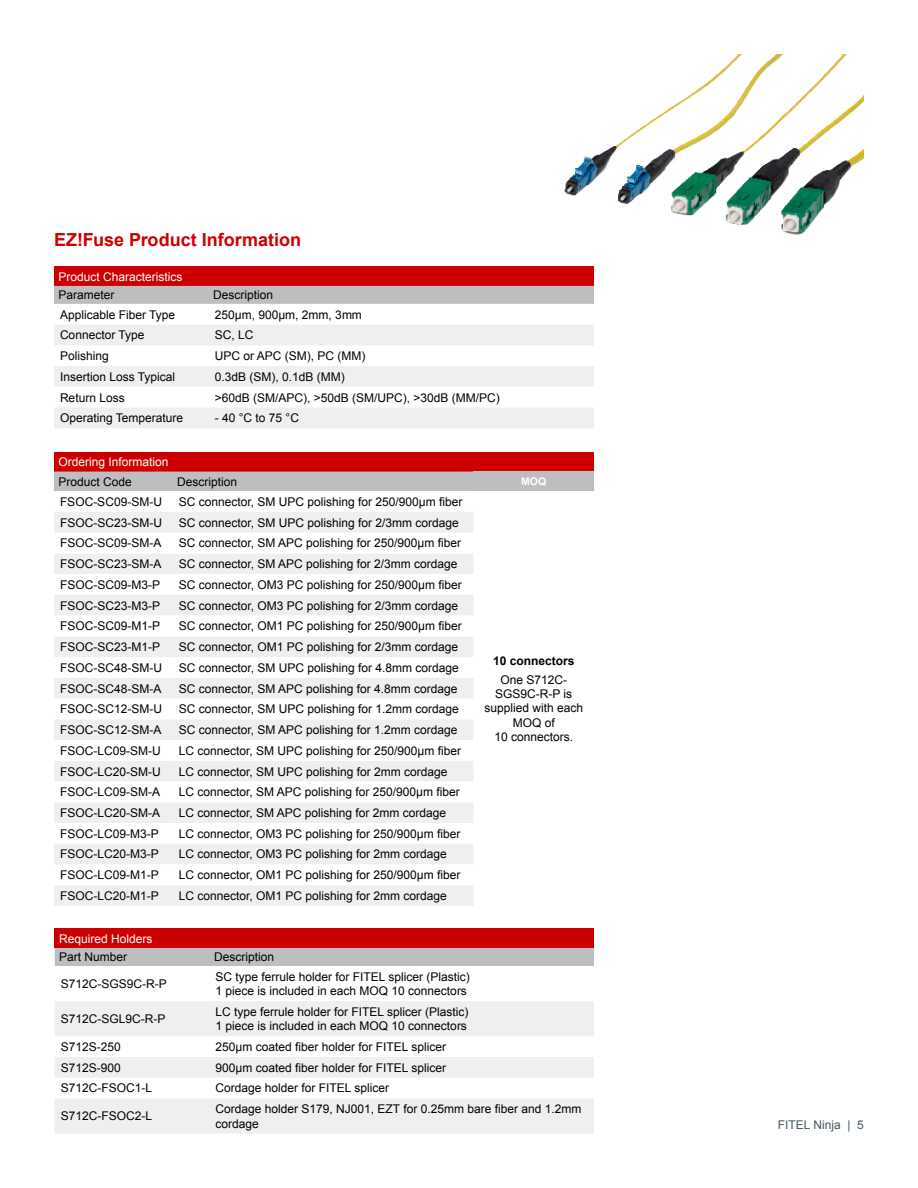
<style>
.page{position:relative;width:918px;height:1188px;background:#fff}
.page>*{position:absolute;margin:0;border:0;box-sizing:border-box;transform-origin:0 0}
.t1{font:700 18px "Arial";color:#c00}
.t2{font:12px/14.4px "Arial";color:#000}
.t3{font:12px "Arial";color:#fff}
.t4{font:12px "Arial";color:#455560}
.t5{font:700 12px "Arial";color:#000}
.t6{font:700 10.5px "Arial";color:#fff}
</style>
<div class="page">
<img style="left:564px;top:54px;width:300px;height:181px">
<div style="left:54px;top:266px;width:540px;height:20px;background:#c00"></div>
<div style="left:54px;top:286px;width:540px;height:18px;background:#bcbec0"></div>
<svg style="left:54px;top:325px;width:540px;height:103px;fill:#efeff0"></svg>
<div style="left:55px;top:929px;width:539px;height:19px;background:#c00"></div>
<div style="left:55px;top:948px;width:539px;height:18px;background:#bcbec0"></div>
<svg style="left:55px;top:1001px;width:539px;height:133px;fill:#efeff0"></svg>
<hr style="left:54px;top:1078px;width:2px;height:20px;background:#fff">
<svg style="left:209px;top:1078px;width:1px;height:20px"></svg>
<hr style="left:593px;top:1078px;width:2px;height:20px;background:#fff">
<div style="left:54px;top:452px;width:419px;height:20px;background:#c00"></div>
<div style="left:473px;top:452px;width:121px;height:20px;background:#c00"></div>
<div style="left:54px;top:472px;width:419px;height:19px;background:#bcbec0"></div>
<div style="left:473px;top:472px;width:121px;height:19px;background:#bdbebf"></div>
<div style="left:54px;top:512px;width:419px;height:394px;background:#efeff0"></div>
<svg style="left:54px;top:533px;width:419px;height:103px"></svg>
<svg style="left:54px;top:657px;width:419px;height:228px"></svg>
<h1 class="t1" style="left:54px;top:228px;width:249px">EZ!Fuse Product Information</h1>
<p class="t3" style="left:58px;top:268px;width:126px">Product Characteristics</p>
<p class="t2" style="left:58px;top:288px;width:58px">Parameter</p>
<p class="t2" style="left:213px;top:288px;width:62px">Description</p>
<p class="t2" style="left:60px;top:307px;width:117px">Applicable Fiber Type</p>
<p class="t2" style="left:215px;top:307px;width:149px">250μm, 900μm, 2mm, 3mm</p>
<p class="t2" style="left:60px;top:328px;width:86px">Connector Type</p>
<p class="t2" style="left:215px;top:328px;width:40px">SC, LC</p>
<p class="t2" style="left:60px;top:349px;width:50px">Polishing</p>
<p class="t2" style="left:215px;top:349px;width:152px">UPC or APC (SM), PC (MM)</p>
<p class="t2" style="left:60px;top:370px;width:117px">Insertion Loss Typical</p>
<p class="t2" style="left:215px;top:370px;width:132px">0.3dB (SM), 0.1dB (MM)</p>
<p class="t2" style="left:60px;top:390px;width:66px">Return Loss</p>
<p class="t2" style="left:215px;top:390px;width:287px">&gt;60dB (SM/APC), &gt;50dB (SM/UPC), &gt;30dB (MM/PC)</p>
<p class="t2" style="left:60px;top:411px;width:125px">Operating Temperature</p>
<p class="t2" style="left:215px;top:411px;width:86px">- 40 °C to 75 °C</p>
<p class="t3" style="left:58px;top:454px;width:112px">Ordering Information</p>
<p class="t2" style="left:58px;top:474px;width:75px">Product Code</p>
<p class="t2" style="left:177px;top:474px;width:62px">Description</p>
<p class="t6" style="left:521px;top:475px;width:27px">MOQ</p>
<p class="t2" style="left:60px;top:495px;width:103px">FSOC-SC09-SM-U</p>
<p class="t2" style="left:179px;top:495px;width:285px">SC connector, SM UPC polishing for 250/900μm fiber</p>
<p class="t2" style="left:60px;top:515px;width:103px">FSOC-SC23-SM-U</p>
<p class="t2" style="left:179px;top:515px;width:282px">SC connector, SM UPC polishing for 2/3mm cordage</p>
<p class="t2" style="left:60px;top:536px;width:103px">FSOC-SC09-SM-A</p>
<p class="t2" style="left:179px;top:536px;width:284px">SC connector, SM APC polishing for 250/900μm fiber</p>
<p class="t2" style="left:60px;top:557px;width:103px">FSOC-SC23-SM-A</p>
<p class="t2" style="left:179px;top:557px;width:280px">SC connector, SM APC polishing for 2/3mm cordage</p>
<p class="t2" style="left:60px;top:578px;width:102px">FSOC-SC09-M3-P</p>
<p class="t2" style="left:179px;top:578px;width:285px">SC connector, OM3 PC polishing for 250/900μm fiber</p>
<p class="t2" style="left:60px;top:598px;width:102px">FSOC-SC23-M3-P</p>
<p class="t2" style="left:179px;top:598px;width:281px">SC connector, OM3 PC polishing for 2/3mm cordage</p>
<p class="t2" style="left:60px;top:619px;width:102px">FSOC-SC09-M1-P</p>
<p class="t2" style="left:179px;top:619px;width:285px">SC connector, OM1 PC polishing for 250/900μm fiber</p>
<p class="t2" style="left:60px;top:640px;width:102px">FSOC-SC23-M1-P</p>
<p class="t2" style="left:179px;top:640px;width:281px">SC connector, OM1 PC polishing for 2/3mm cordage</p>
<p class="t2" style="left:60px;top:661px;width:103px">FSOC-SC48-SM-U</p>
<p class="t2" style="left:179px;top:661px;width:282px">SC connector, SM UPC polishing for 4.8mm cordage</p>
<p class="t2" style="left:60px;top:681px;width:103px">FSOC-SC48-SM-A</p>
<p class="t2" style="left:179px;top:681px;width:280px">SC connector, SM APC polishing for 4.8mm cordage</p>
<p class="t2" style="left:60px;top:702px;width:103px">FSOC-SC12-SM-U</p>
<p class="t2" style="left:179px;top:702px;width:282px">SC connector, SM UPC polishing for 1.2mm cordage</p>
<p class="t2" style="left:60px;top:723px;width:103px">FSOC-SC12-SM-A</p>
<p class="t2" style="left:179px;top:723px;width:280px">SC connector, SM APC polishing for 1.2mm cordage</p>
<p class="t2" style="left:60px;top:744px;width:102px">FSOC-LC09-SM-U</p>
<p class="t2" style="left:179px;top:744px;width:284px">LC connector, SM UPC polishing for 250/900μm fiber</p>
<p class="t2" style="left:60px;top:764px;width:102px">FSOC-LC20-SM-U</p>
<p class="t2" style="left:179px;top:764px;width:270px">LC connector, SM UPC polishing for 2mm cordage</p>
<p class="t2" style="left:60px;top:785px;width:102px">FSOC-LC09-SM-A</p>
<p class="t2" style="left:179px;top:785px;width:283px">LC connector, SM APC polishing for 250/900μm fiber</p>
<p class="t2" style="left:60px;top:806px;width:102px">FSOC-LC20-SM-A</p>
<p class="t2" style="left:179px;top:806px;width:269px">LC connector, SM APC polishing for 2mm cordage</p>
<p class="t2" style="left:60px;top:826px;width:100px">FSOC-LC09-M3-P</p>
<p class="t2" style="left:179px;top:826px;width:283px">LC connector, OM3 PC polishing for 250/900μm fiber</p>
<p class="t2" style="left:60px;top:847px;width:100px">FSOC-LC20-M3-P</p>
<p class="t2" style="left:179px;top:847px;width:270px">LC connector, OM3 PC polishing for 2mm cordage</p>
<p class="t2" style="left:60px;top:868px;width:100px">FSOC-LC09-M1-P</p>
<p class="t2" style="left:179px;top:868px;width:283px">LC connector, OM1 PC polishing for 250/900μm fiber</p>
<p class="t2" style="left:60px;top:889px;width:100px">FSOC-LC20-M1-P</p>
<p class="t2" style="left:179px;top:889px;width:270px">LC connector, OM1 PC polishing for 2mm cordage</p>
<p class="t5" style="left:493px;top:653px;width:83px">10 connectors</p>
<p class="t2" style="left:484px;top:672px;width:100px;text-align:center">One S712C-<br>SGS9C-R-P is supplied with each<br>MOQ of<br>10 connectors.</p>
<p class="t3" style="left:59px;top:931px;width:95px">Required Holders</p>
<p class="t2" style="left:59px;top:950px;width:70px">Part Number</p>
<p class="t2" style="left:214px;top:950px;width:62px">Description</p>
<p class="t2" style="left:61px;top:977px;width:108px">S712C-SGS9C-R-P</p>
<p class="t2" style="left:216px;top:969px;width:256px">SC type ferrule holder for FITEL splicer (Plastic)<br>1 piece is included in each MOQ 10 connectors</p>
<p class="t2" style="left:61px;top:1012px;width:106px">S712C-SGL9C-R-P</p>
<p class="t2" style="left:216px;top:1005px;width:254px">LC type ferrule holder for FITEL splicer (Plastic)<br>1 piece is included in each MOQ 10 connectors</p>
<p class="t2" style="left:61px;top:1040px;width:62px">S712S-250</p>
<p class="t2" style="left:216px;top:1040px;width:232px">250µm coated fiber holder for FITEL splicer</p>
<p class="t2" style="left:61px;top:1060px;width:62px">S712S-900</p>
<p class="t2" style="left:216px;top:1060px;width:232px">900µm coated fiber holder for FITEL splicer</p>
<p class="t2" style="left:61px;top:1081px;width:93px">S712C-FSOC1-L</p>
<p class="t2" style="left:216px;top:1081px;width:175px">Cordage holder for FITEL splicer</p>
<p class="t2" style="left:61px;top:1109px;width:93px">S712C-FSOC2-L</p>
<p class="t2" style="left:216px;top:1102px;width:367px">Cordage holder S179, NJ001, EZT for 0.25mm bare fiber and 1.2mm cordage</p>
<p class="t4" style="left:778px;top:1117px;width:88px">FITEL Ninja | 5</p>
</div>
